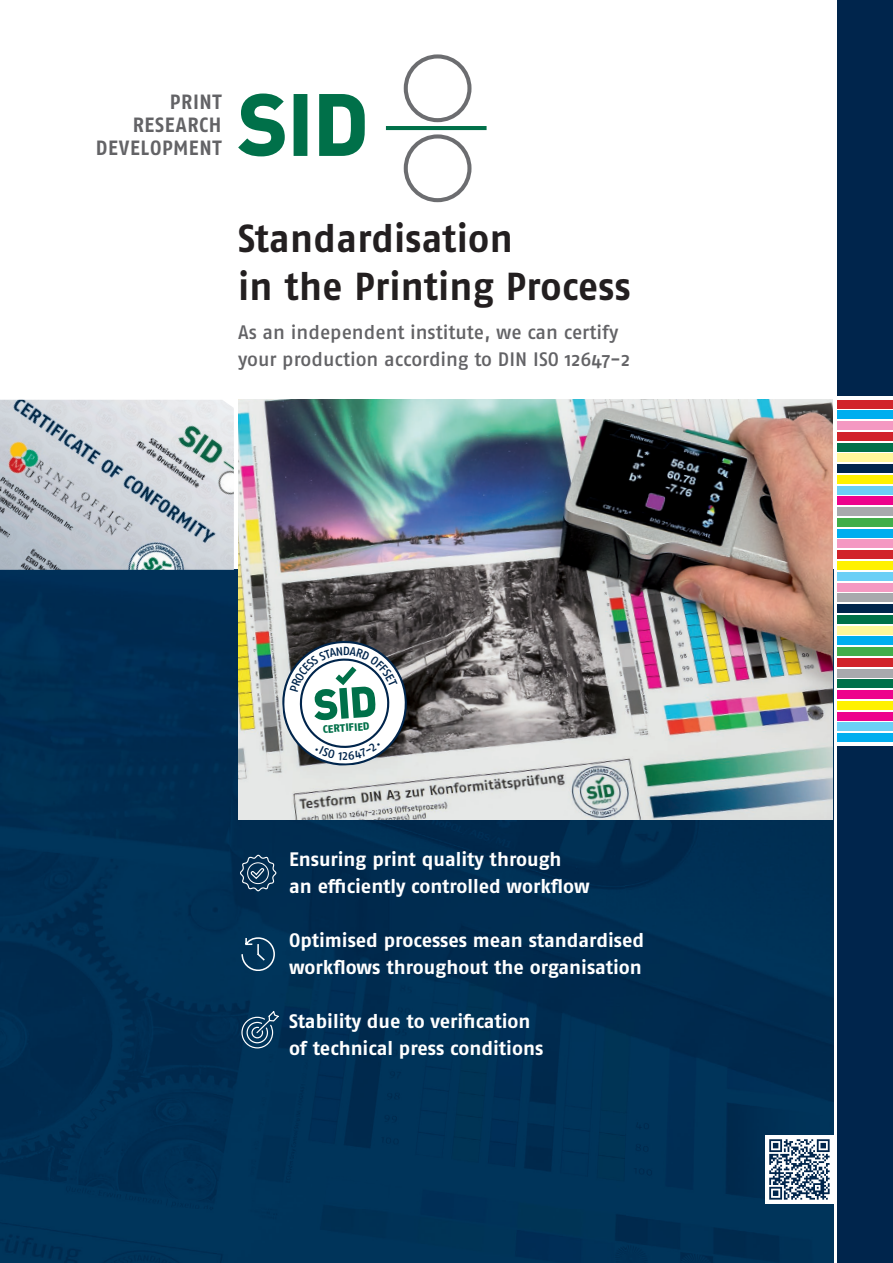
<style>
.page{position:relative;width:893px;height:1263px;background:#fff}
.page>*{position:absolute;margin:0;border:0;box-sizing:border-box;transform-origin:0 0}
.t1{font:700 39px/48px "Fago Pro";letter-spacing:.005em;color:#231f20;scale:.96 1}
.t2{font:700 20.7px/23.2px "Fago Pro";letter-spacing:.03em;color:#636366;text-align:right;scale:.95 1}
.t3{font:700 19.5px/27px "Fago Pro";color:#fff}
.t4{font:500 19.5px/27px "Fago Pro";color:#636366}
.t5{font:800 10.8px "Fago Pro";color:#007049}
</style>
<div class="page">
<img style="left:833px;top:570px;width:1px;height:693px">
<div style="left:0;top:570px;width:833px;height:693px;background:#002f55"></div>
<div style="left:838px;top:746px;width:55px;height:517px;background:#00254c"></div>
<div style="left:838px;top:0;width:55px;height:395px;background:#00254c"></div>
<div style="left:838px;top:733px;width:55px;height:9px;background:#00aeef"></div>
<div style="left:838px;top:723px;width:55px;height:8px;background:#6bcff6"></div>
<div style="left:838px;top:712px;width:55px;height:8px;background:#ed028c"></div>
<div style="left:838px;top:701px;width:55px;height:9px;background:#fff101"></div>
<div style="left:838px;top:690px;width:55px;height:9px;background:#ed028c"></div>
<div style="left:838px;top:680px;width:55px;height:8px;background:#007049"></div>
<div style="left:838px;top:669px;width:55px;height:8px;background:#a8a9ad"></div>
<div style="left:838px;top:658px;width:55px;height:9px;background:#d1232a"></div>
<div style="left:838px;top:647px;width:55px;height:9px;background:#40ae49"></div>
<div style="left:838px;top:636px;width:55px;height:9px;background:#00aeef"></div>
<div style="left:838px;top:626px;width:55px;height:8px;background:#fff79a"></div>
<div style="left:838px;top:615px;width:55px;height:9px;background:#007049"></div>
<div style="left:838px;top:604px;width:55px;height:9px;background:#00254c"></div>
<div style="left:838px;top:593px;width:55px;height:9px;background:#a8a9ad"></div>
<div style="left:838px;top:583px;width:55px;height:8px;background:#f499c2"></div>
<div style="left:838px;top:572px;width:55px;height:9px;background:#6bcff6"></div>
<div style="left:838px;top:561px;width:55px;height:9px;background:#fff101"></div>
<div style="left:838px;top:550px;width:55px;height:9px;background:#d1232a"></div>
<div style="left:838px;top:540px;width:55px;height:8px;background:#f499c2"></div>
<div style="left:838px;top:529px;width:55px;height:8px;background:#00aeef"></div>
<div style="left:838px;top:518px;width:55px;height:9px;background:#40ae49"></div>
<div style="left:838px;top:507px;width:55px;height:9px;background:#a8a9ad"></div>
<div style="left:838px;top:497px;width:55px;height:8px;background:#ed028c"></div>
<div style="left:838px;top:486px;width:55px;height:8px;background:#6bcff6"></div>
<div style="left:838px;top:475px;width:55px;height:9px;background:#fff101"></div>
<div style="left:838px;top:464px;width:55px;height:9px;background:#00254c"></div>
<div style="left:838px;top:454px;width:55px;height:8px;background:#fff79a"></div>
<div style="left:838px;top:443px;width:55px;height:8px;background:#007049"></div>
<div style="left:838px;top:432px;width:55px;height:9px;background:#d1232a"></div>
<div style="left:838px;top:421px;width:55px;height:9px;background:#f499c2"></div>
<div style="left:838px;top:410px;width:55px;height:9px;background:#00aeef"></div>
<div style="left:838px;top:400px;width:55px;height:8px;background:#d1232a"></div>
<svg style="left:241px;top:937px;width:34px;height:34px"></svg>
<svg style="left:241px;top:1011px;width:38px;height:37px"></svg>
<svg style="left:240px;top:855px;width:36px;height:36px"></svg>
<img style="left:238px;top:400px;width:595px;height:419px">
<img style="left:0;top:400px;width:234px;height:170px">
<div style="left:765px;top:1135px;width:68px;height:68px;background:#fff"></div>
<svg style="left:769px;top:1139px;width:61px;height:60px"></svg>
<svg style="left:238px;top:93px;width:127px;height:64px"></svg>
<hr style="left:386px;top:126px;width:101px;height:4px;background:#007049">
<div style="left:404px;top:54px;width:67px;height:68px;border:4px solid #6c6d70;border-radius:50%"></div>
<div style="left:404px;top:134px;width:67px;height:68px;border:4px solid #6c6d70;border-radius:50%"></div>
<svg style="left:279px;top:637px;width:129px;height:132px"></svg>
<p class="t2" style="left:96px;top:90px;width:134px">PRINT<br>RESEARCH<br>DEVELOPMENT</p>
<h1 class="t1" style="left:238px;top:214px;width:410px">Standardisation<br>in the Printing Process</h1>
<p class="t4" style="left:238px;top:318px;width:393px">As an independent institute, we can certify your production according to DIN ISO 12647-2</p>
<p class="t5" style="left:322px;top:723px;width:48px;rotate:-4deg">CERTIFIED</p>
<p class="t3" style="left:289px;top:846px;width:302px">Ensuring print quality through<br>an efficiently controlled workflow</p>
<p class="t3" style="left:289px;top:927px;width:356px">Optimised processes mean standardised workflows throughout the organisation</p>
<p class="t3" style="left:289px;top:1008px;width:256px">Stability due to verification of technical press conditions</p>
</div>
